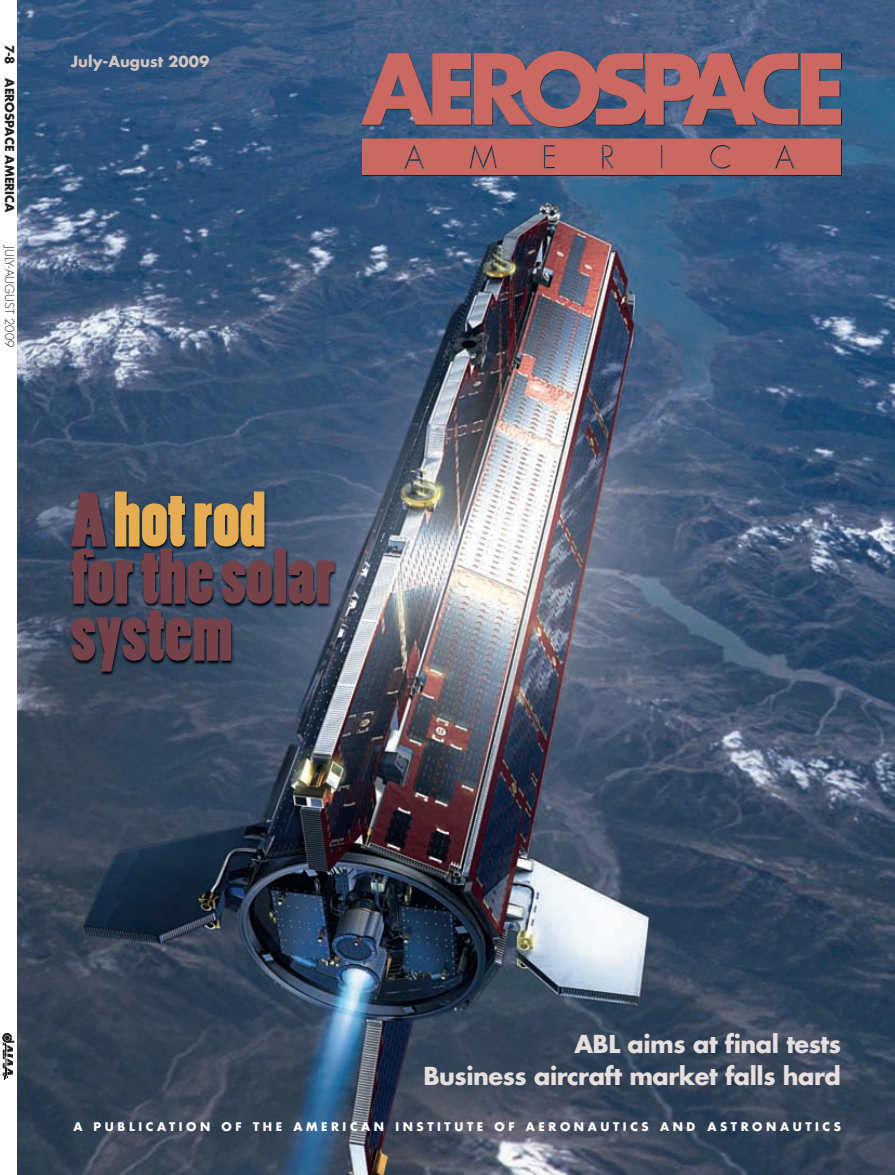
<style>
.page{position:relative;width:895px;height:1175px;background:#fff}
.page>*{position:absolute;margin:0;border:0;box-sizing:border-box;transform-origin:0 0}
.t1{font:72px/57px "Poplar Std";color:#754249}
.t2{font:700 24px/31.5px "Futura";letter-spacing:-.02em;color:#e7dfde;text-align:right}
.t3{font:700 15px "Futura";color:#d3c4c2}
.t4{font:700 12px "Futura";color:#231f20}
.t5{font:300 12px "Futura";color:#231f20}
.t6{font:700 11.7px "Futura";letter-spacing:.31em;color:#fff}
.s1{font-size:14.7px}
.s2{color:#e4ad53}
</style>
<div class="page">
<img style="left:2px;top:0;width:892px;height:1174px">
<p class="t4" style="left:15px;top:45px;width:169px;rotate:90deg">7-8 AEROSPACE AMERICA</p>
<p class="t5" style="left:15px;top:246px;width:103px;rotate:90deg">JULY-AUGUST 2009</p>
<p class="t3" style="left:71px;top:54px;width:140px">July-August <span class="s1">2009</span></p>
<h1 class="t1" style="left:71px;top:496px;width:266px">A<span class="s2">hotrod </span>forthesolar system</h1>
<h2 class="t2" style="left:423px;top:1030px;width:419px">ABL aims at final tests<br>Business aircraft market falls hard</h2>
<p class="t6" style="left:73px;top:1120px;width:769px">A PUBLICATION OF THE AMERICAN INSTITUTE OF AERONAUTICS AND ASTRONAUTICS</p>
</div>
